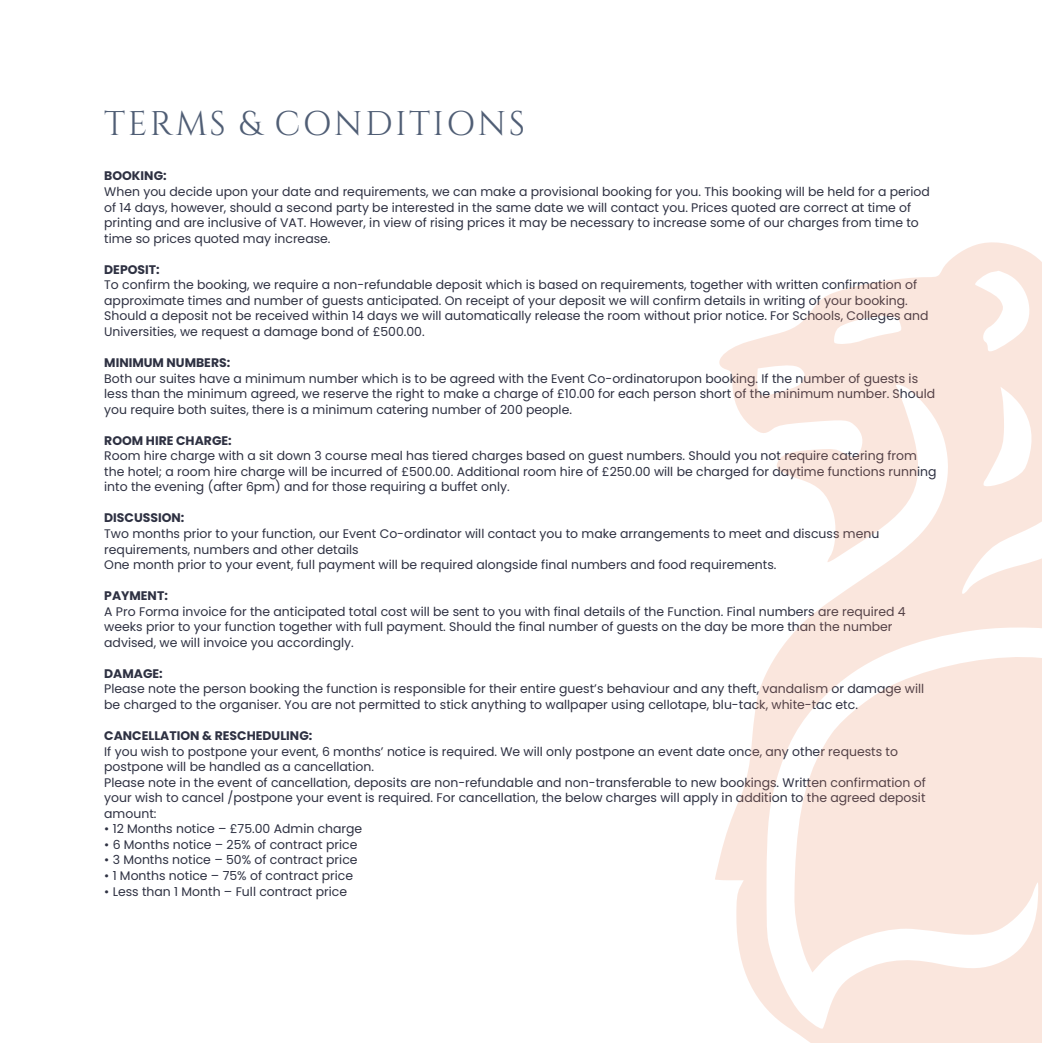
<style>
.page{position:relative;width:1042px;height:1043px;background:#fff}
.page>*{position:absolute;margin:0;border:0;box-sizing:border-box;transform-origin:0 0}
.t1{font:34.12px "Cinzel";letter-spacing:.07em;color:#505e75}
.t2{font:12.42px/15.6px "Poppins";color:#2e3142}
.t3{font:700 12.42px "Poppins";color:#2e3142}
</style>
<div class="page">
<svg style="left:715px;top:242px;width:326px;height:800px;fill:#fae6dd"></svg>
<p class="t1" style="left:104px;top:101px;width:422px">TERMS &amp; CONDITIONS</p>
<p class="t3" style="left:104px;top:167px;width:64px">BOOKING:</p>
<p class="t2" style="left:104px;top:184px;width:827px">When you decide upon your date and requirements, we can make a provisional booking for you. This booking will be held for a period of 14 days, however, should a second party be interested in the same date we will contact you. Prices quoted are correct at time of printing and are inclusive of VAT. However, in view of rising prices it may be necessary to increase some of our charges from time to time so prices quoted may increase.</p>
<p class="t3" style="left:104px;top:260px;width:57px">DEPOSIT:</p>
<p class="t2" style="left:104px;top:277px;width:825px">To confirm the booking, we require a non-refundable deposit which is based on requirements, together with written confirmation of approximate times and number of guests anticipated. On receipt of your deposit we will confirm details in writing of your booking.<br>Should a deposit not be received within 14 days we will automatically release the room without prior notice. For Schools, Colleges and Universities, we request a damage bond of £500.00.</p>
<p class="t3" style="left:104px;top:354px;width:127px">MINIMUM NUMBERS:</p>
<p class="t2" style="left:104px;top:370px;width:832px">Both our suites have a minimum number which is to be agreed with the Event Co-ordinatorupon booking. If the number of guests is less than the minimum agreed, we reserve the right to make a charge of £10.00 for each person short of the minimum number. Should you require both suites, there is a minimum catering number of 200 people.</p>
<p class="t3" style="left:104px;top:431px;width:129px">ROOM HIRE CHARGE:</p>
<p class="t2" style="left:104px;top:448px;width:833px">Room hire charge with a sit down 3 course meal has tiered charges based on guest numbers. Should you not require catering from the hotel; a room hire charge will be incurred of £500.00. Additional room hire of £250.00 will be charged for daytime functions running into the evening (after 6pm) and for those requiring a buffet only.</p>
<p class="t3" style="left:104px;top:509px;width:82px">DISCUSSION:</p>
<p class="t2" style="left:104px;top:525px;width:776px">Two months prior to your function, our Event Co-ordinator will contact you to make arrangements to meet and discuss menu requirements, numbers and other details</p>
<p class="t2" style="left:104px;top:556px;width:673px">One month prior to your event, full payment will be required alongside final numbers and food requirements.</p>
<p class="t3" style="left:104px;top:587px;width:65px">PAYMENT:</p>
<p class="t2" style="left:104px;top:603px;width:802px">A Pro Forma invoice for the anticipated total cost will be sent to you with final details of the Function. Final numbers are required 4 weeks prior to your function together with full payment. Should the final number of guests on the day be more than the number advised, we will invoice you accordingly.</p>
<p class="t3" style="left:104px;top:664px;width:60px">DAMAGE:</p>
<p class="t2" style="left:104px;top:681px;width:821px">Please note the person booking the function is responsible for their entire guest’s behaviour and any theft, vandalism or damage will be charged to the organiser. You are not permitted to stick anything to wallpaper using cellotape, blu-tack, white-tac etc.</p>
<p class="t3" style="left:104px;top:726px;width:209px">CANCELLATION &amp; RESCHEDULING:</p>
<p class="t2" style="left:104px;top:743px;width:795px">If you wish to postpone your event, 6 months’ notice is required. We will only postpone an event date once, any other requests to postpone will be handled as a cancellation.</p>
<p class="t2" style="left:104px;top:774px;width:822px;text-align:justify">Please note in the event of cancellation, deposits are non-refundable and non-transferable to new bookings. Written confirmation of your wish to cancel /postpone your event is required. For cancellation, the below charges will apply in addition to the agreed deposit amount:</p>
<p class="t2" style="left:104px;top:821px;width:259px">• 12 Months notice – £75.00 Admin charge</p>
<p class="t2" style="left:104px;top:836px;width:255px">• 6 Months notice – 25% of contract price</p>
<p class="t2" style="left:104px;top:852px;width:255px">• 3 Months notice – 50% of contract price</p>
<p class="t2" style="left:104px;top:867px;width:250px">• 1 Months notice – 75% of contract price</p>
<p class="t2" style="left:104px;top:883px;width:244px">• Less than 1 Month – Full contract price</p>
</div>
